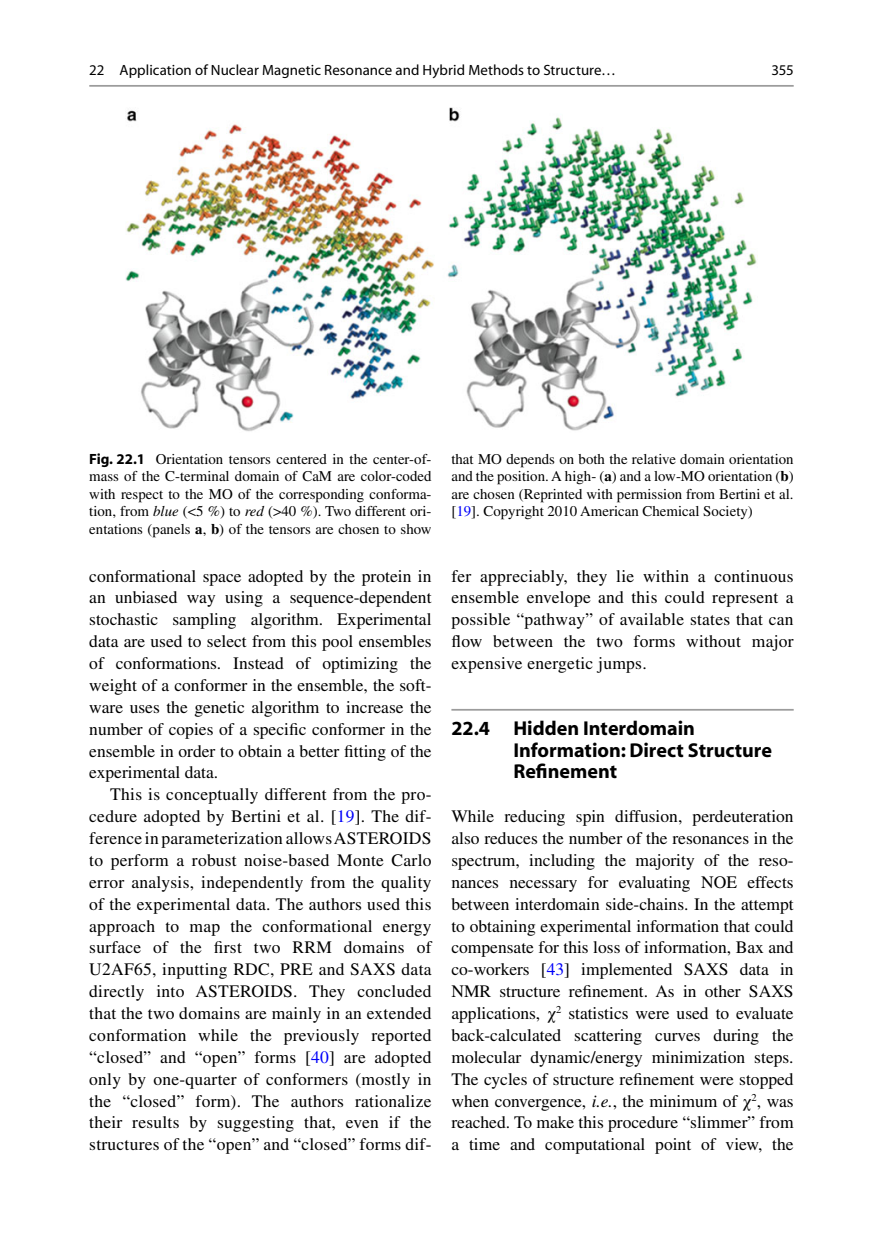
<style>
.page{position:relative;width:883px;height:1260px;background:#fff}
.page>*{position:absolute;margin:0;border:0;box-sizing:border-box;transform-origin:0 0}
.t1{font:700 20.12px/21.9px "Xfnfdd Ghdclp Myriad";color:#000}
.t2{font:17.5px/21.9px "Ysqwyd Krvylj Times";color:#000;text-align:justify}
.t3{font:14.88px/17.5px "Ysqwyd Krvylj Times";color:#000;text-align:justify}
.t4{font:14.88px "Bhkmfb Gxjnhh Myriad";letter-spacing:.005em;color:#000}
.s1{font-family:"Xfnfdd Ghdclp Myriad";font-weight:700}
.s2{font-family:"Hpnptw Vjmmpj Times";font-style:italic}
.s3{font-family:"Jklycc Lbvltb Times";font-weight:700}
.s4{color:#0000fa}
.s5{font-family:"Xxwxwr Qnbxjf STIX General"}
</style>
<div class="page">
<hr style="left:451px;top:709px;width:343px;height:2px;background:#9c9c9c">
<img style="left:126px;top:107px;width:631px;height:325px">
<hr style="left:89px;top:85px;width:705px;height:2px;background:#9c9c9c">
<p class="t4" style="left:89px;top:64px;width:528px">22 Application of Nuclear Magnetic Resonance and Hybrid Methods to Structure…</p>
<p class="t4" style="left:771px;top:64px;width:24px">355</p>
<p class="t3" style="left:89px;top:452px;width:344px"><span class="s1">Fig. 22.1</span> Orientation tensors centered in the center-of&shy;mass of the C-terminal domain of CaM are color-coded with respect to the MO of the corresponding conforma&shy;tion, from <span class="s2">blue</span> (&lt;5 %) to <span class="s2">red</span> (&gt;40 %). Two different ori&shy;entations (panels <span class="s3">a</span> , <span class="s3">b</span> ) of the tensors are chosen to show</p>
<p class="t3" style="left:451px;top:452px;width:344px">that MO depends on both the relative domain orientation and the position. A high- ( <span class="s3">a</span> ) and a low-MO orientation ( <span class="s3">b</span> ) are chosen (Reprinted with permission from Bertini et al. [ <span class="s4">19</span> ]. Copyright 2010 American Chemical Society)</p>
<p class="t2" style="left:89px;top:566px;width:344px">conformational space adopted by the protein in an unbiased way using a sequence-dependent stochastic sampling algorithm. Experimental data are used to select from this pool ensembles of conformations. Instead of optimizing the weight of a conformer in the ensemble, the soft&shy;ware uses the genetic algorithm to increase the number of copies of a specific conformer in the ensemble in order to obtain a better fitting of the experimental data.</p>
<p class="t2" style="left:89px;top:785px;width:344px;text-indent:21px">This is conceptually different from the pro&shy;cedure adopted by Bertini et al. [ <span class="s4">19</span> ]. The dif&shy;ference in parameterization allows ASTEROIDS to perform a robust noise-based Monte Carlo error analysis, independently from the quality of the experimental data. The authors used this approach to map the conformational energy surface of the first two RRM domains of U2AF65, inputting RDC, PRE and SAXS data directly into ASTEROIDS. They concluded that the two domains are mainly in an extended conformation while the previously reported “closed” and “open” forms [ <span class="s4">40</span> ] are adopted only by one- quarter of conformers (mostly in the “closed” form). The authors rationalize their results by suggesting that, even if the structures of the “open” and “closed” forms dif-</p>
<p class="t2" style="left:451px;top:566px;width:344px">fer appreciably, they lie within a continuous ensemble envelope and this could represent a possible “pathway” of available states that can flow between the two forms without major expensive energetic jumps.</p>
<p class="t1" style="left:513px;top:719px;width:260px;text-indent:-62px">22.4 Hidden Interdomain<br>Information: Direct Structure<br>Refinement</p>
<p class="t2" style="left:451px;top:807px;width:344px">While reducing spin diffusion, perdeuteration also reduces the number of the resonances in the spectrum, including the majority of the reso&shy;nances necessary for evaluating NOE effects between interdomain side-chains. In the attempt to obtaining experimental information that could compensate for this loss of information, Bax and co-workers [ <span class="s4">43</span> ] implemented SAXS data in NMR structure refinement. As in other SAXS applications, <span class="s5">χ</span><sup>2</sup> statistics were used to evaluate back-calculated scattering curves during the molecular dynamic/energy minimization steps.<br>The cycles of structure refinement were stopped when convergence, <span class="s2">i.e.</span> , the minimum of <span class="s5">χ</span><sup>2</sup> , was reached. To make this procedure “slimmer” from a time and computational point of view, the</p>
</div>
